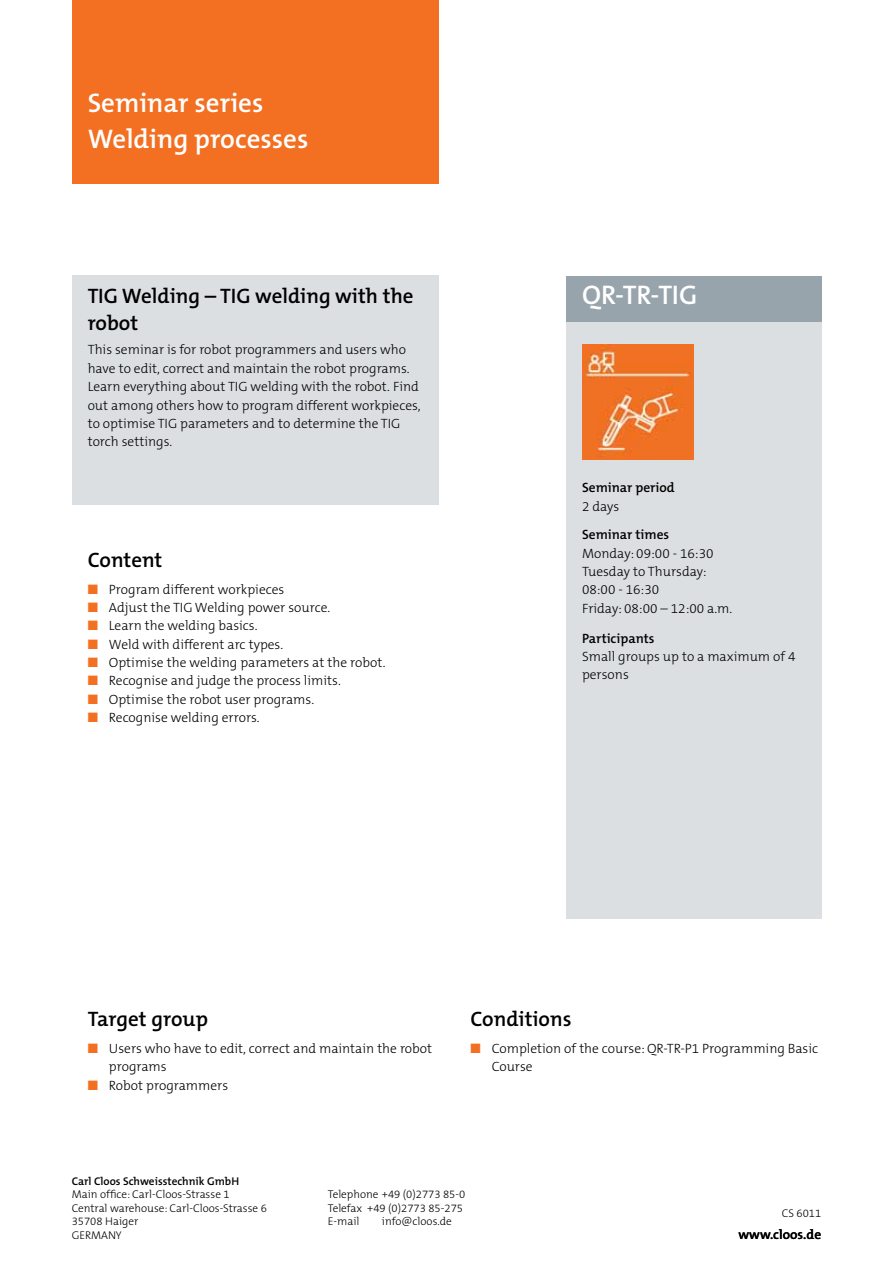
<style>
.page{position:relative;width:893px;height:1263px;background:#fff}
.page>*{position:absolute;margin:0;border:0;box-sizing:border-box;transform-origin:0 0}
.t1{font:600 27px/36px "The Mix B6";color:#fff}
.t2{font:600 21px/27px "The Mix B6";color:#000}
.t3{font:300 13.5px/18.3px "The Mix B3";color:#000}
.t4{font:600 13.5px "The Mix B6";color:#000}
.t5{font:300 11.25px/13.5px "The Mix B3";color:#000}
.t6{font:600 11.25px "The Mix B6";color:#000}
.s1{color:#f36f21}
</style>
<div class="page">
<div style="left:72px;top:0;width:366px;height:184px;background:#f36f21"></div>
<div style="left:72px;top:276px;width:366px;height:229px;background:#dcdfe1"></div>
<div style="left:566px;top:321px;width:255px;height:597px;background:#dcdfe1"></div>
<img style="left:582px;top:344px;width:112px;height:115px">
<div style="left:566px;top:276px;width:255px;height:45px;background:#98a4ab"></div>
<h1 class="t1" style="left:88px;top:86px;width:222px">Seminar series<br>Welding processes</h1>
<h1 class="t1" style="left:88px;top:84px;width:30px">xx</h1>
<h2 class="t2" style="left:88px;top:283px;width:327px">TIG Welding – TIG welding with the robot</h2>
<h1 class="t1" style="left:582px;top:278px;width:117px">QR-TR-TIG</h1>
<p class="t3" style="left:88px;top:341px;width:334px">This seminar is for robot programmers and users who have to edit, correct and maintain the robot programs.<br>Learn everything about TIG welding with the robot. Find out among others how to program different workpieces, to optimise TIG parameters and to determine the TIG torch settings.</p>
<h2 class="t2" style="left:88px;top:547px;width:76px">Content</h2>
<p class="t3" style="left:88px;top:580px;width:198px"><span class="s1">■</span> Program different workpieces</p>
<p class="t3" style="left:88px;top:599px;width:244px"><span class="s1">■</span> Adjust the TIG Welding power source.</p>
<p class="t3" style="left:88px;top:617px;width:171px"><span class="s1">■</span> Learn the welding basics.</p>
<p class="t3" style="left:88px;top:635px;width:197px"><span class="s1">■</span> Weld with different arc types.</p>
<p class="t3" style="left:88px;top:654px;width:299px"><span class="s1">■</span> Optimise the welding parameters at the robot.</p>
<p class="t3" style="left:88px;top:672px;width:255px"><span class="s1">■</span> Recognise and judge the process limits.</p>
<p class="t3" style="left:88px;top:690px;width:228px"><span class="s1">■</span> Optimise the robot user programs.</p>
<p class="t3" style="left:88px;top:709px;width:174px"><span class="s1">■</span> Recognise welding errors.</p>
<p class="t4" style="left:582px;top:480px;width:94px">Seminar period</p>
<p class="t3" style="left:582px;top:497px;width:39px">2 days</p>
<p class="t4" style="left:582px;top:527px;width:89px">Seminar times</p>
<p class="t3" style="left:582px;top:544px;width:152px">Monday: 09:00 - 16:30<br>Tuesday to Thursday:<br>08:00 - 16:30<br>Friday: 08:00 – 12:00 a.m.</p>
<p class="t4" style="left:582px;top:631px;width:74px">Participants</p>
<p class="t3" style="left:582px;top:648px;width:215px">Small groups up to a maximum of 4 persons</p>
<h2 class="t2" style="left:88px;top:1006px;width:122px">Target group</h2>
<p class="t3" style="left:109px;top:1039px;width:325px;text-indent:-21px"><span class="s1">■</span> Users who have to edit, correct and maintain the robot programs</p>
<p class="t3" style="left:88px;top:1076px;width:142px"><span class="s1">■</span> Robot programmers</p>
<h2 class="t2" style="left:470px;top:1006px;width:103px">Conditions</h2>
<p class="t3" style="left:492px;top:1039px;width:328px;text-indent:-21px"><span class="s1">■</span> Completion of the course: QR-TR-P1 Programming Basic<br>Course</p>
<p class="t6" style="left:72px;top:1175px;width:169px">Carl Cloos Schweisstechnik GmbH</p>
<p class="t5" style="left:72px;top:1188px;width:197px">Main office: Carl-Cloos-Strasse 1<br>Central warehouse: Carl-Cloos-Strasse 6<br>35708 Haiger<br>GERMANY</p>
<p class="t5" style="left:328px;top:1188px;width:139px">Telephone +49 (0)2773 85-0<br>Telefax +49 (0)2773 85-275<br>E-mail</p>
<p class="t5" style="left:382px;top:1215px;width:72px">info@cloos.de</p>
<p class="t5" style="left:782px;top:1207px;width:41px">CS 6011</p>
<p class="t4" style="left:738px;top:1227px;width:84px">www.cloos.de</p>
</div>
